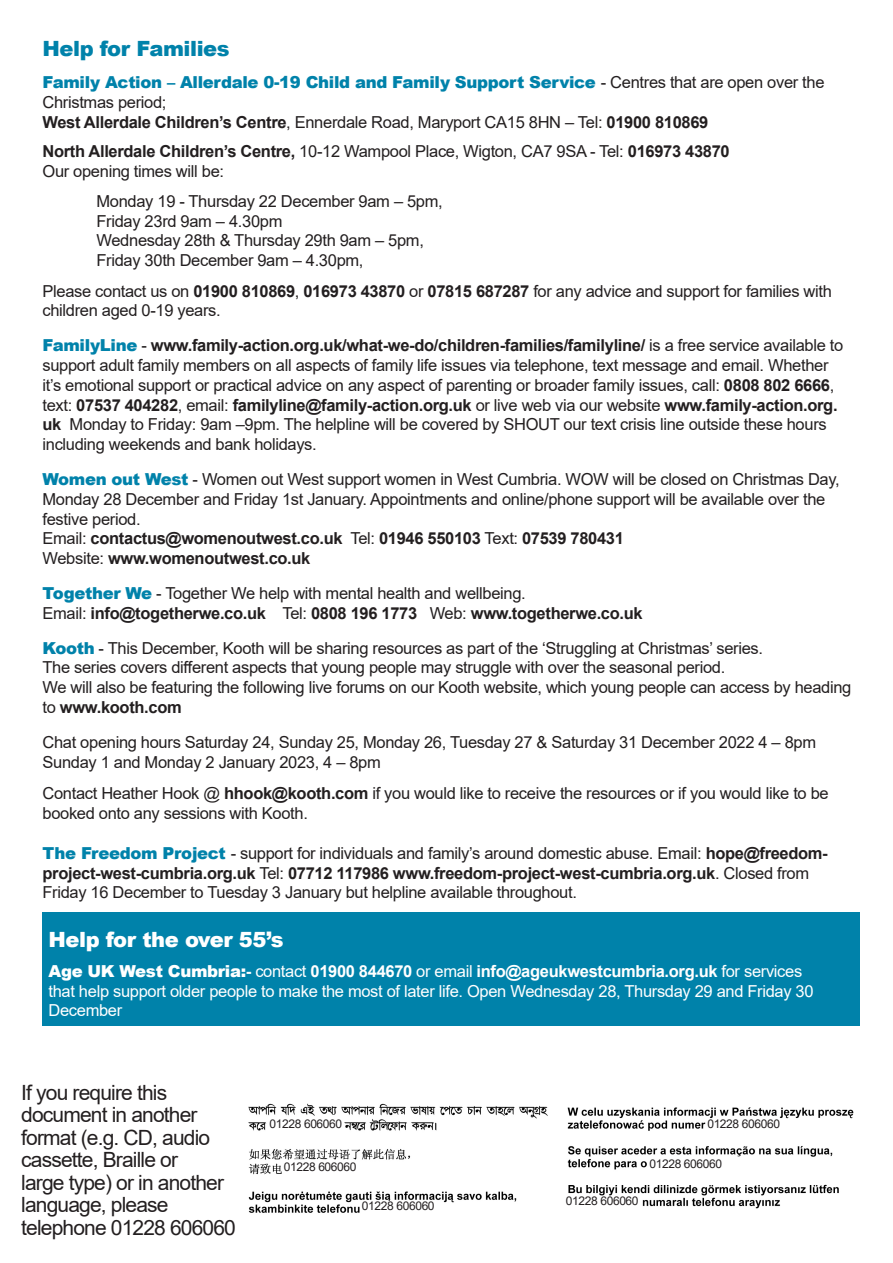
<style>
.page{position:relative;width:893px;height:1263px;background:#fff}
.page>*{position:absolute;margin:0;border:0;box-sizing:border-box;transform-origin:0 0}
.t1{font:21px/22.5px "Arial";letter-spacing:-.04em;color:#231f20}
.t2{font:900 21px "Arial";letter-spacing:-.02em;color:#fff}
.t3{font:900 21px "Arial";letter-spacing:-.02em;color:#0082aa}
.t4{font:16.5px/19.8px "Arial";letter-spacing:-.02em;color:#231f20}
.t5{font:700 16.5px "Arial";letter-spacing:-.02em;color:#231f20}
.t6{font:16.5px/19.8px "Arial";letter-spacing:-.02em;color:#fff}
.t7{font:900 16.5px/19.8px "Arial";letter-spacing:-.02em;color:#0082aa}
.t8{font:12px "Arial";letter-spacing:-.03em;color:#231f20}
.s1{font-weight:400;color:#231f20}
.s2{font-weight:400}
.s3{font-weight:700}
.s4{font-weight:900;color:#0082aa}
.s5{font-weight:900}
</style>
<div class="page">
<div style="left:43px;top:912px;width:817px;height:114px;background:#0082aa"></div>
<img style="left:248px;top:1103px;width:300px;height:110px">
<img style="left:567px;top:1107px;width:287px;height:102px">
<div style="left:269px;top:1119px;width:75px;height:14px;background:#fff"></div>
<div style="left:284px;top:1162px;width:74px;height:14px;background:#fff"></div>
<div style="left:362px;top:1201px;width:74px;height:15px;background:#fff"></div>
<div style="left:707px;top:1119px;width:75px;height:14px;background:#fff"></div>
<div style="left:649px;top:1159px;width:75px;height:14px;background:#fff"></div>
<div style="left:566px;top:1196px;width:74px;height:14px;background:#fff"></div>
<p class="t3" style="left:43px;top:34px;width:189px">Help for Families</p>
<p class="t7" style="left:43px;top:72px;width:783px">Family Action – Allerdale 0-19 Child and Family Support Service <span class="s1">- Centres that are open over the<br>Christmas period;</span></p>
<p class="t5" style="left:43px;top:110px;width:667px">West Allerdale Children’s Centre<span class="s2">, Ennerdale Road, Maryport CA15 8HN – Tel:</span> 01900 810869</p>
<p class="t5" style="left:43px;top:139px;width:689px">North Allerdale Children’s Centre, <span class="s2">10-12 Wampool Place, Wigton, CA7 9SA - Tel:</span> 016973 43870</p>
<p class="t4" style="left:43px;top:161px;width:183px">Our opening times will be:</p>
<p class="t4" style="left:97px;top:191px;width:348px">Monday 19 - Thursday 22 December 9am – 5pm,</p>
<p class="t4" style="left:97px;top:211px;width:187px">Friday 23rd 9am – 4.30pm</p>
<p class="t4" style="left:97px;top:231px;width:329px">Wednesday 28th &amp; Thursday 29th 9am – 5pm,</p>
<p class="t4" style="left:97px;top:250px;width:268px">Friday 30th December 9am – 4.30pm,</p>
<p class="t4" style="left:43px;top:281px;width:791px">Please contact us on <span class="s3">01900 810869</span>, <span class="s3">016973 43870</span> or <span class="s3">07815 687287</span> for any advice and support for families with children aged 0-19 years.</p>
<p class="t4" style="left:43px;top:335px;width:802px"><span class="s4">FamilyLine</span> - <span class="s3">www.family-action.org.uk/what-we-do/children-families/familyline/</span> is a free service available to support adult family members on all aspects of family life issues via telephone, text message and email. Whether it’s emotional support or practical advice on any aspect of parenting or broader family issues, call: <span class="s3">0808 802 6666</span>, text: <span class="s3">07537 404282</span>, email: <span class="s3">familyline@family-action.org.uk</span> or live web via our website <span class="s3">www.family-action.org. uk</span> Monday to Friday: 9am –9pm. The helpline will be covered by SHOUT our text crisis line outside these hours including weekends and bank holidays.</p>
<p class="t4" style="left:43px;top:469px;width:799px"><span class="s4">Women out West</span> - Women out West support women in West Cumbria. WOW will be closed on Christmas Day,<br>Monday 28 December and Friday 1st January. Appointments and online/phone support will be available over the festive period.</p>
<p class="t5" style="left:43px;top:527px;width:583px"><span class="s2">Email:</span> contactus@womenoutwest.co.uk <span class="s2">Tel:</span> 01946 550103 <span class="s2">Text:</span> 07539 780431</p>
<p class="t5" style="left:43px;top:547px;width:269px"><span class="s2">Website:</span> www.womenoutwest.co.uk</p>
<p class="t4" style="left:43px;top:583px;width:485px"><span class="s4">Together We</span> - Together We help with mental health and wellbeing.</p>
<p class="t5" style="left:43px;top:601px;width:602px"><span class="s2">Email:</span> info@togetherwe.co.uk <span class="s2">Tel:</span> 0808 196 1773 <span class="s2">Web:</span> www.togetherwe.co.uk</p>
<p class="t4" style="left:43px;top:638px;width:722px"><span class="s4">Kooth</span> - This December, Kooth will be sharing resources as part of the ‘Struggling at Christmas’ series.</p>
<p class="t4" style="left:43px;top:657px;width:684px">The series covers different aspects that young people may struggle with over the seasonal period.</p>
<p class="t4" style="left:43px;top:677px;width:810px">We will also be featuring the following live forums on our Kooth website, which young people can access by heading to <span class="s3">www.kooth.com</span></p>
<p class="t4" style="left:43px;top:732px;width:775px">Chat opening hours Saturday 24, Sunday 25, Monday 26, Tuesday 27 &amp; Saturday 31 December 2022 4 – 8pm</p>
<p class="t4" style="left:43px;top:752px;width:340px">Sunday 1 and Monday 2 January 2023, 4 – 8pm</p>
<p class="t4" style="left:43px;top:783px;width:788px">Contact Heather Hook @ <span class="s3">hhook@kooth.com</span> if you would like to receive the resources or if you would like to be booked onto any sessions with Kooth.</p>
<p class="t4" style="left:43px;top:843px;width:787px"><span class="s4">The Freedom Project</span> - support for individuals and family’s around domestic abuse. Email: <span class="s3">hope@freedom&shy;project-west-cumbria.org.uk</span> Tel: <span class="s3">07712 117986 www.freedom-project-west-cumbria.org.uk</span>. Closed from<br>Friday 16 December to Tuesday 3 January but helpline available throughout.</p>
<p class="t2" style="left:49px;top:924px;width:237px">Help for the over 55’s</p>
<p class="t6" style="left:49px;top:961px;width:767px"><span class="s5">Age UK West Cumbria:</span><span class="s3">-</span> contact <span class="s3">01900 844670</span> or email <span class="s3">info@ageukwestcumbria.org.uk</span> for services that help support older people to make the most of later life. Open Wednesday 28, Thursday 29 and Friday 30<br>December</p>
<p class="t1" style="left:21px;top:1081px;width:204px">If you require this document in another format (e.g. CD, audio cassette, Braille or large type) or in another language, please</p>
<p class="t1" style="left:21px;top:1216px;width:216px">telephone 01228 606060</p>
<p class="t8" style="left:269px;top:1115px;width:74px">01228 606060</p>
<p class="t8" style="left:284px;top:1158px;width:74px">01228 606060</p>
<p class="t8" style="left:362px;top:1198px;width:74px">01228 606060</p>
<p class="t8" style="left:566px;top:1192px;width:74px">01228 606060</p>
<p class="t8" style="left:707px;top:1115px;width:74px">01228 606060</p>
<p class="t8" style="left:649px;top:1155px;width:74px">01228 606060</p>
</div>
